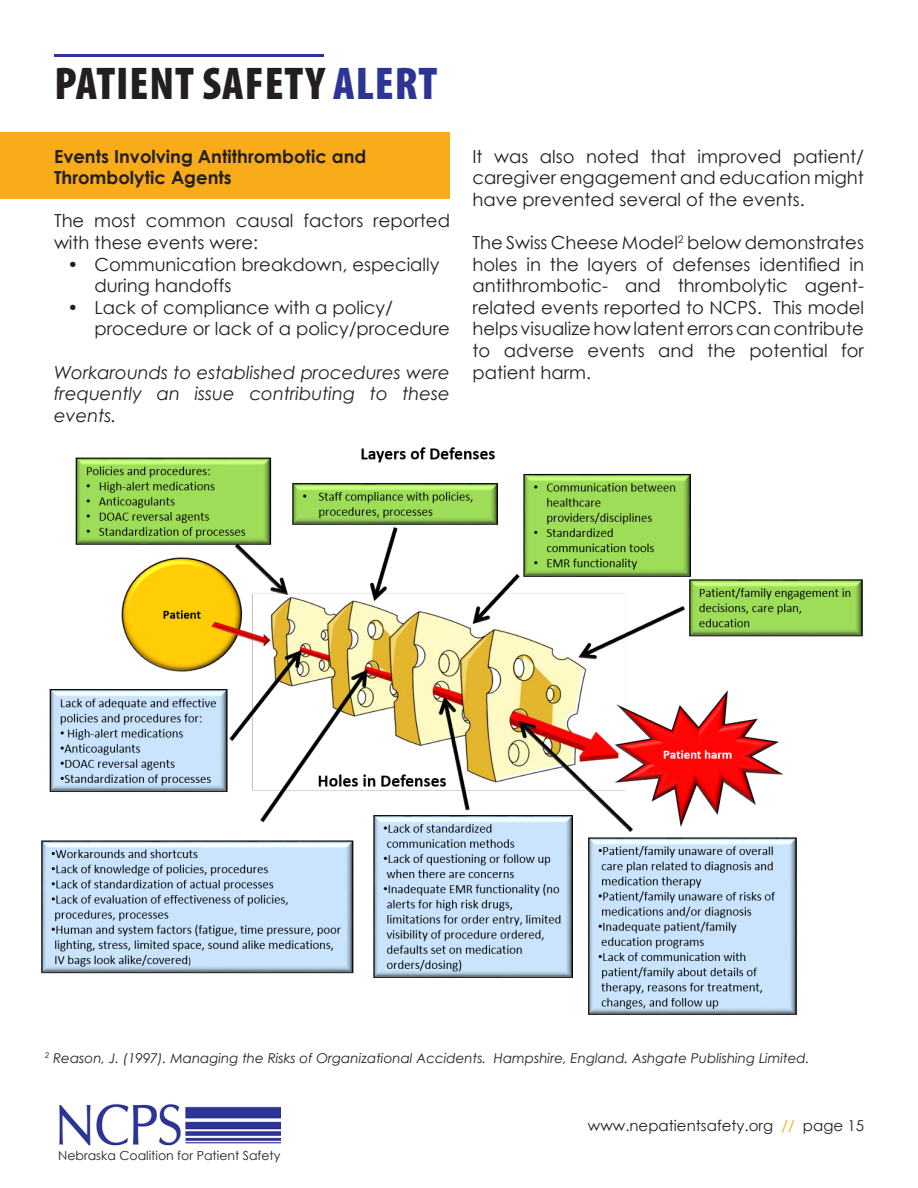
<style>
.page{position:relative;width:918px;height:1188px;background:#fff}
.page>*{position:absolute;margin:0;border:0;box-sizing:border-box;transform-origin:0 0}
.t1{font:900 condensed 46.05px "Myriad Pro";letter-spacing:.02em;color:#231f20}
.t2{font:18px/21.6px "Century Gothic";color:#231f20}
.t3{font:italic 18px/21.6px "Century Gothic";color:#231f20;text-align:justify}
.t4{font:700 18px/21.6px "Century Gothic";color:#231f20}
.t5{font:15px "Century Gothic";color:#231f20}
.t6{font:italic 13.5px "Century Gothic";color:#231f20}
.t7{font:12.45px "Century Gothic";color:#231f20}
.s1{color:#2c3594}
.s2{color:#f8ac1a}
</style>
<div class="page">
<img style="left:59px;top:1104px;width:222px;height:42px">
<div style="left:0;top:132px;width:450px;height:67px;background:#f8ac1a"></div>
<hr style="left:54px;top:54px;width:270px;height:3px;background:#2c3594">
<img style="left:41px;top:447px;width:822px;height:568px">
<p class="t1" style="left:54px;top:58px;width:385px">PATIENT SAFETY <span class="s1">ALERT</span></p>
<p class="t4" style="left:54px;top:144px;width:314px">Events Involving Antithrombotic and<br>Thrombolytic Agents</p>
<p class="t2" style="left:54px;top:210px;width:398px">The most common causal factors reported with these events were:</p>
<p class="t2" style="left:94px;top:253px;width:346px;text-indent:-27px">• Communication breakdown, especially during handoffs</p>
<p class="t2" style="left:94px;top:296px;width:357px;text-indent:-27px">• Lack of compliance with a policy/ procedure or lack of a policy/procedure</p>
<p class="t3" style="left:54px;top:361px;width:398px">Workarounds to established procedures were frequently an issue contributing to these events.</p>
<p class="t2" style="left:472px;top:145px;width:393px;text-align:justify">It was also noted that improved patient/ caregiver engagement and education might have prevented several of the events.</p>
<p class="t2" style="left:472px;top:231px;width:393px;text-align:justify">The Swiss Cheese Model<sup>2</sup> below demonstrates holes in the layers of defenses identified in antithrombotic- and thrombolytic agent&shy;related events reported to NCPS. This model helps visualize how latent errors can contribute to adverse events and the potential for patient harm.</p>
<p class="t6" style="left:45px;top:1048px;width:766px"><sup>2</sup> Reason, J. (1997). Managing the Risks of Organizational Accidents. Hampshire, England. Ashgate Publishing Limited.</p>
<p class="t7" style="left:58px;top:1146px;width:224px">Nebraska Coalition for Patient Safety</p>
<p class="t5" style="left:588px;top:1115px;width:278px">www.nepatientsafety.org <span class="s2">//</span> page 15</p>
</div>
